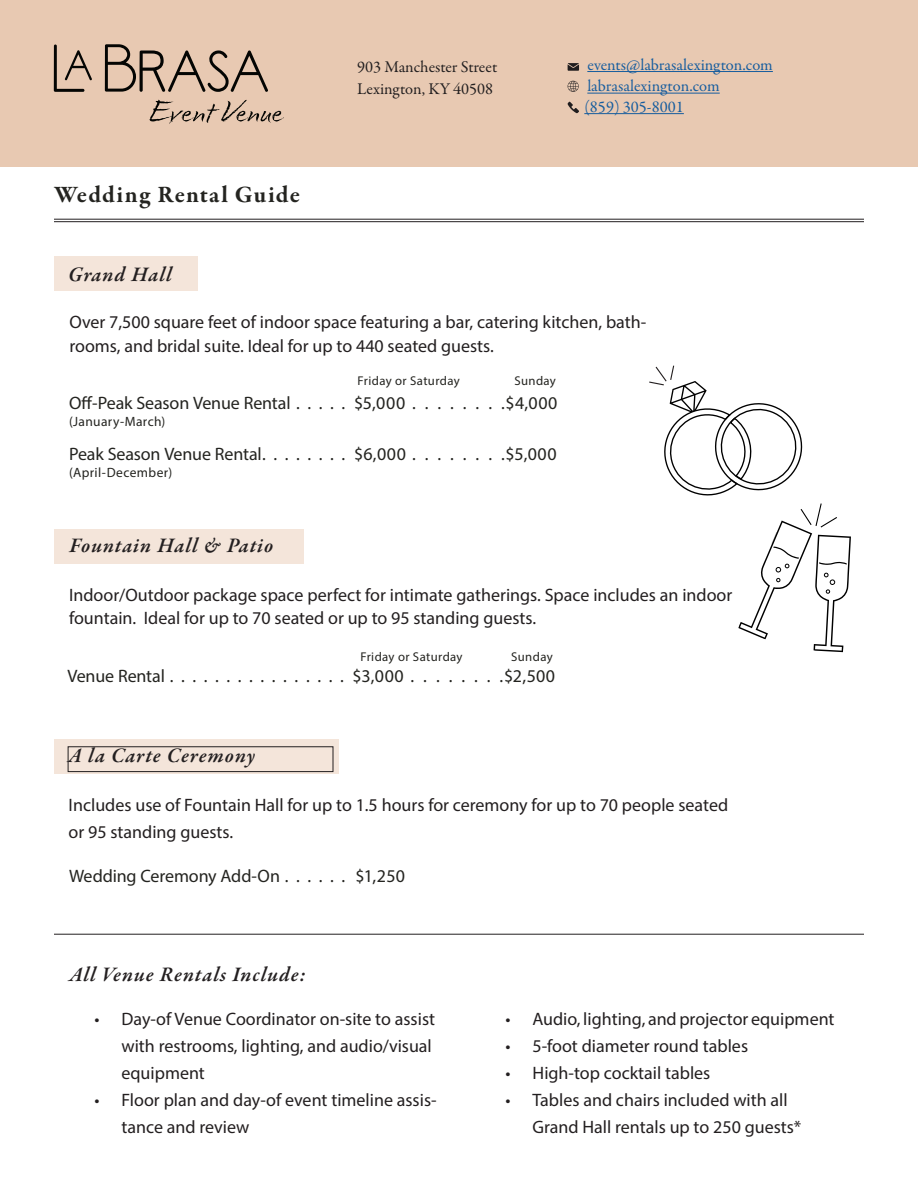
<style>
.page{position:relative;width:918px;height:1188px;background:#fff}
.page>*{position:absolute;margin:0;border:0;box-sizing:border-box;transform-origin:0 0}
.t1{font:700 24px "Garamond Premr Pro";letter-spacing:.05em;color:#242420}
.t2{font:italic 600 21px "Garamond Premr Pro";letter-spacing:.05em;color:#231f20}
.t3{font:18px/27px "Myriad Pro";color:#231f20}
.t4{font:18px "Myriad Pro";letter-spacing:-.005em;color:#242420}
.t5{font:16.5px/21px "Garamond Premr Pro";color:#175d9e}
.t6{font:16.5px/21.6px "Garamond Premr Pro";color:#231f20}
.t7{font:13.5px "Myriad Pro";letter-spacing:.03em;color:#242420}
.t8{font:12.75px "Myriad Pro";letter-spacing:.03em;color:#242420}
</style>
<div class="page">
<div style="left:0;top:0;width:918px;height:166px;background:#e8c9b2"></div>
<svg style="left:149px;top:100px;width:135px;height:24px"></svg>
<svg style="left:54px;top:45px;width:38px;height:47px"></svg>
<svg style="left:105px;top:44px;width:163px;height:48px"></svg>
<svg style="left:568px;top:63px;width:11px;height:8px"></svg>
<svg style="left:567px;top:81px;width:12px;height:11px"></svg>
<svg style="left:568px;top:102px;width:11px;height:11px"></svg>
<hr style="left:54px;top:219px;width:810px;height:1px;background:#231f20">
<hr style="left:54px;top:221px;width:810px;height:1px;background:#231f20">
<hr style="left:587px;top:71px;width:186px;height:1px;background:#175d9e">
<hr style="left:587px;top:93px;width:133px;height:1px;background:#175d9e">
<hr style="left:584px;top:113px;width:100px;height:1px;background:#175d9e">
<div style="left:54px;top:256px;width:144px;height:35px;background:#f4e5da"></div>
<div style="left:54px;top:529px;width:249px;height:35px;background:#f4e5da"></div>
<div style="left:54px;top:739px;width:284px;height:34px;background:#f4e5da"></div>
<div style="left:68px;top:747px;width:265px;height:25px;border:1px solid #231f20"></div>
<hr style="left:54px;top:934px;width:810px;height:1px;background:#231f20">
<svg style="left:649px;top:365px;width:202px;height:287px"></svg>
<p class="t1" style="left:54px;top:180px;width:247px">Wedding Rental Guide</p>
<p class="t6" style="left:357px;top:57px;width:142px">903 Manchester Street<br>Lexington, KY 40508</p>
<p class="t5" style="left:584px;top:55px;width:190px">events@labrasalexington.com labrasalexington.com<br>(859) 305-8001</p>
<p class="t2" style="left:68px;top:261px;width:105px">Grand Hall</p>
<p class="t3" style="left:69px;top:310px;width:578px;line-height:24px">Over 7,500 square feet of indoor space featuring a bar, catering kitchen, bath&shy;rooms, and bridal suite. Ideal for up to 440 seated guests.</p>
<p class="t8" style="left:358px;top:373px;width:104px">Friday or Saturday</p>
<p class="t8" style="left:515px;top:373px;width:43px">Sunday</p>
<p class="t4" style="left:69px;top:392px;width:223px">Off-Peak Season Venue Rental</p>
<p class="t4" style="left:354px;top:392px;width:53px">$5,000</p>
<p class="t4" style="left:506px;top:392px;width:54px">$4,000</p>
<p class="t7" style="left:69px;top:413px;width:98px">(January-March)</p>
<p class="t4" style="left:69px;top:443px;width:194px">Peak Season Venue Rental</p>
<p class="t4" style="left:354px;top:443px;width:53px">$6,000</p>
<p class="t4" style="left:506px;top:443px;width:53px">$5,000</p>
<p class="t7" style="left:69px;top:464px;width:105px">(April-December)</p>
<p class="t2" style="left:70px;top:533px;width:205px">Fountain Hall &amp; Patio</p>
<p class="t3" style="left:69px;top:584px;width:665px;line-height:22.5px">Indoor/Outdoor package space perfect for intimate gatherings. Space includes an indoor fountain. Ideal for up to 70 seated or up to 95 standing guests.</p>
<p class="t8" style="left:360px;top:649px;width:104px">Friday or Saturday</p>
<p class="t8" style="left:511px;top:649px;width:43px">Sunday</p>
<p class="t4" style="left:68px;top:665px;width:99px">Venue Rental</p>
<p class="t4" style="left:352px;top:665px;width:53px">$3,000</p>
<p class="t4" style="left:504px;top:665px;width:53px">$2,500</p>
<p class="t2" style="left:68px;top:743px;width:189px">A la Carte Ceremony</p>
<p class="t3" style="left:69px;top:791px;width:661px">Includes use of Fountain Hall for up to 1.5 hours for ceremony for up to 70 people seated or 95 standing guests.</p>
<p class="t4" style="left:69px;top:865px;width:212px">Wedding Ceremony Add-On</p>
<p class="t4" style="left:356px;top:865px;width:51px">$1,250</p>
<p class="t2" style="left:69px;top:961px;width:238px">All Venue Rentals Include:</p>
<p class="t3" style="left:122px;top:1005px;width:315px;text-indent:-27px">• Day-of Venue Coordinator on-site to assist with restrooms, lighting, and audio/visual equipment</p>
<p class="t3" style="left:122px;top:1086px;width:317px;text-indent:-27px">• Floor plan and day-of event timeline assis&shy;tance and review</p>
<p class="t3" style="left:505px;top:1005px;width:331px">• Audio, lighting, and projector equipment</p>
<p class="t3" style="left:505px;top:1032px;width:244px">• 5-foot diameter round tables</p>
<p class="t3" style="left:505px;top:1059px;width:207px">• High-top cocktail tables</p>
<p class="t3" style="left:532px;top:1086px;width:270px;text-indent:-27px">• Tables and chairs included with all<br>Grand Hall rentals up to 250 guests*</p>
</div>
